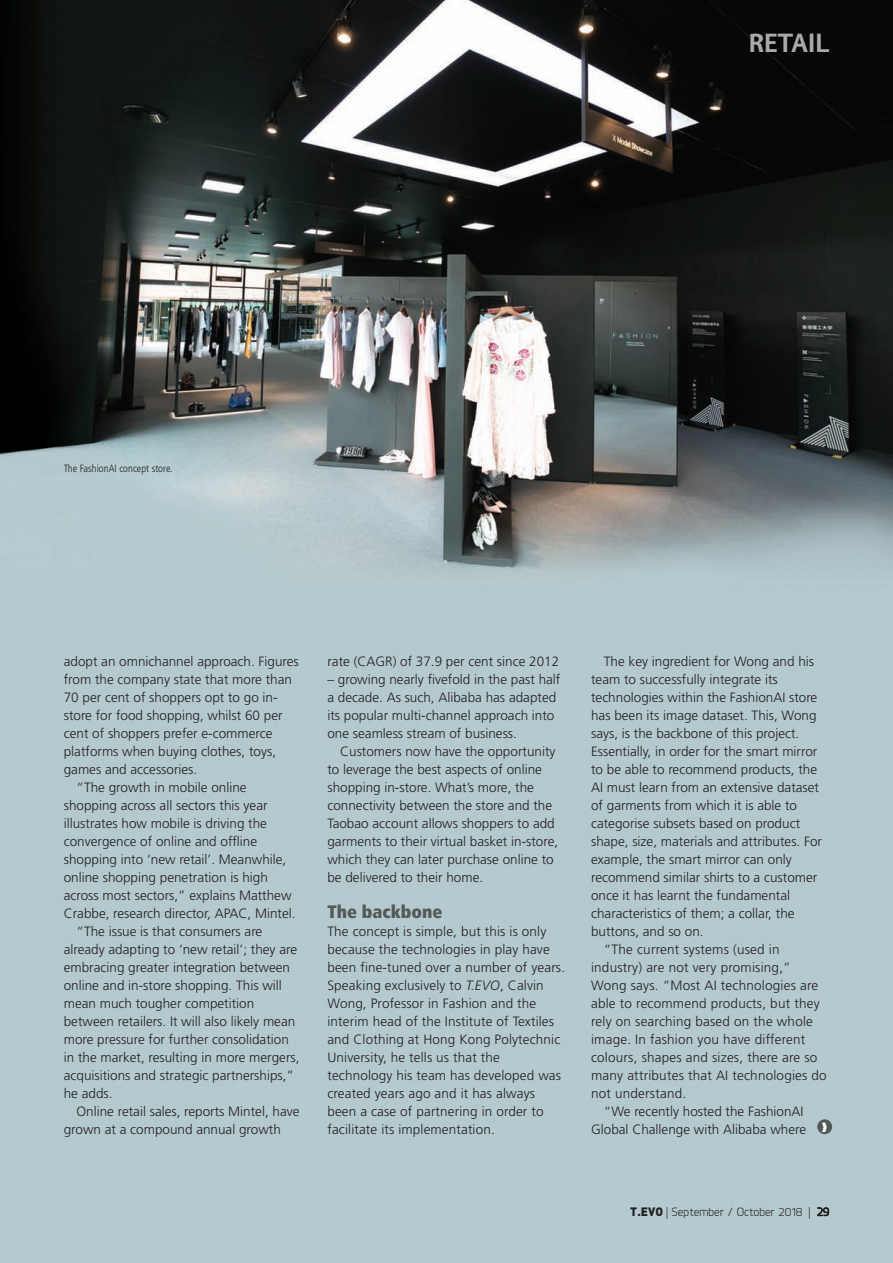
<style>
.page{position:relative;width:893px;height:1263px;background:#fff}
.page>*{position:absolute;margin:0;border:0;box-sizing:border-box;transform-origin:0 0}
.t1{font:700 27px "Vegur";color:#a8a9ad}
.t2{font:900 condensed 18px "Frutiger";color:#535b59}
.t3{font:300 13.5px/18px "Frutiger";color:#231f20}
.t4{font:12px "Planer";color:#231f20}
.t5{font:300 condensed 10.5px "Frutiger";color:#231f20}
.s1{font-style:italic}
.s2{font-family:"DIN";font-weight:900}
.s3{font-family:"Frutiger";font-weight:300;font-stretch:condensed}
</style>
<div class="page">
<div style="left:0;top:253px;width:11px;height:1010px;background:#b3c9ce"></div>
<img style="left:11px;top:0;width:882px;height:1263px">
<div style="left:817px;top:1119px;width:15px;height:15px;background:#535b59;border-radius:50%"></div>
<svg style="left:0;top:0;width:14px;height:610px"></svg>
<h1 class="t1" style="left:749px;top:28px;width:82px">RETAIL</h1>
<p class="t5" style="left:64px;top:464px;width:110px">The FashionAI concept store.</p>
<p class="t3" style="left:64px;top:653px;width:237px">adopt an omnichannel approach. Figures</p>
<p class="t3" style="left:64px;top:671px;width:230px">from the company state that more than</p>
<p class="t3" style="left:64px;top:689px;width:215px">70 per cent of shoppers opt to go in-</p>
<p class="t3" style="left:64px;top:707px;width:220px">store for food shopping, whilst 60 per</p>
<p class="t3" style="left:64px;top:725px;width:210px">cent of shoppers prefer e-commerce</p>
<p class="t3" style="left:64px;top:743px;width:214px">platforms when buying clothes, toys,</p>
<p class="t3" style="left:64px;top:761px;width:135px">games and accessories.</p>
<p class="t3" style="left:77px;top:779px;width:172px">“The growth in mobile online</p>
<p class="t3" style="left:64px;top:797px;width:205px">shopping across all sectors this year</p>
<p class="t3" style="left:64px;top:815px;width:205px">illustrates how mobile is driving the</p>
<p class="t3" style="left:64px;top:833px;width:195px">convergence of online and offline</p>
<p class="t3" style="left:64px;top:851px;width:224px">shopping into ‘new retail’. Meanwhile,</p>
<p class="t3" style="left:64px;top:869px;width:206px">online shopping penetration is high</p>
<p class="t3" style="left:64px;top:887px;width:229px">across most sectors,” explains Matthew</p>
<p class="t3" style="left:64px;top:905px;width:233px">Crabbe, research director, APAC, Mintel.</p>
<p class="t3" style="left:77px;top:923px;width:187px">“The issue is that consumers are</p>
<p class="t3" style="left:64px;top:941px;width:235px">already adapting to ‘new retail’; they are</p>
<p class="t3" style="left:64px;top:959px;width:228px">embracing greater integration between</p>
<p class="t3" style="left:64px;top:977px;width:220px">online and in-store shopping. This will</p>
<p class="t3" style="left:64px;top:995px;width:192px">mean much tougher competition</p>
<p class="t3" style="left:64px;top:1013px;width:233px">between retailers. It will also likely mean</p>
<p class="t3" style="left:64px;top:1031px;width:227px">more pressure for further consolidation</p>
<p class="t3" style="left:64px;top:1049px;width:237px">in the market, resulting in more mergers,</p>
<p class="t3" style="left:64px;top:1067px;width:232px">acquisitions and strategic partnerships,”</p>
<p class="t3" style="left:64px;top:1085px;width:50px">he adds.</p>
<p class="t3" style="left:77px;top:1103px;width:225px">Online retail sales, reports Mintel, have</p>
<p class="t3" style="left:64px;top:1121px;width:219px">grown at a compound annual growth</p>
<p class="t3" style="left:327px;top:653px;width:233px">rate (CAGR) of 37.9 per cent since 2012</p>
<p class="t3" style="left:327px;top:671px;width:235px">– growing nearly fivefold in the past half a decade. As such, Alibaba has adapted its popular multi-channel approach into one seamless stream of business.</p>
<p class="t3" style="left:327px;top:743px;width:232px;text-indent:13px">Customers now have the opportunity to leverage the best aspects of online shopping in-store. What’s more, the connectivity between the store and the Taobao account allows shoppers to add garments to their virtual basket in-store, which they can later purchase online to be delivered to their home.</p>
<h2 class="t2" style="left:327px;top:905px;width:116px">The backbone</h2>
<p class="t3" style="left:327px;top:923px;width:239px">The concept is simple, but this is only because the technologies in play have been fine-tuned over a number of years.<br>Speaking exclusively to <span class="s1">T.EVO</span>, Calvin Wong, Professor in Fashion and the interim head of the Institute of Textiles and Clothing at Hong Kong Polytechnic University, he tells us that the technology his team has developed was created years ago and it has always been a case of partnering in order to facilitate its implementation.</p>
<p class="t3" style="left:604px;top:653px;width:212px">The key ingredient for Wong and his</p>
<p class="t3" style="left:591px;top:671px;width:188px">team to successfully integrate its</p>
<p class="t3" style="left:591px;top:689px;width:228px">technologies within the FashionAI store</p>
<p class="t3" style="left:591px;top:707px;width:227px">has been its image dataset. This, Wong</p>
<p class="t3" style="left:591px;top:725px;width:210px">says, is the backbone of this project.</p>
<p class="t3" style="left:591px;top:743px;width:228px">Essentially, in order for the smart mirror</p>
<p class="t3" style="left:591px;top:761px;width:228px">to be able to recommend products, the</p>
<p class="t3" style="left:591px;top:779px;width:230px">AI must learn from an extensive dataset</p>
<p class="t3" style="left:591px;top:797px;width:208px">of garments from which it is able to</p>
<p class="t3" style="left:591px;top:815px;width:211px">categorise subsets based on product</p>
<p class="t3" style="left:591px;top:833px;width:233px">shape, size, materials and attributes. For</p>
<p class="t3" style="left:591px;top:851px;width:202px">example, the smart mirror can only</p>
<p class="t3" style="left:591px;top:869px;width:228px">recommend similar shirts to a customer</p>
<p class="t3" style="left:591px;top:887px;width:201px">once it has learnt the fundamental</p>
<p class="t3" style="left:591px;top:905px;width:205px">characteristics of them; a collar, the</p>
<p class="t3" style="left:591px;top:923px;width:114px">buttons, and so on.</p>
<p class="t3" style="left:604px;top:941px;width:177px">“The current systems (used in</p>
<p class="t3" style="left:591px;top:959px;width:201px">industry) are not very promising,”</p>
<p class="t3" style="left:591px;top:977px;width:229px">Wong says. “Most AI technologies are</p>
<p class="t3" style="left:591px;top:995px;width:230px">able to recommend products, but they</p>
<p class="t3" style="left:591px;top:1013px;width:223px">rely on searching based on the whole</p>
<p class="t3" style="left:591px;top:1031px;width:216px">image. In fashion you have different</p>
<p class="t3" style="left:591px;top:1049px;width:228px">colours, shapes and sizes, there are so</p>
<p class="t3" style="left:591px;top:1067px;width:237px">many attributes that AI technologies do</p>
<p class="t3" style="left:591px;top:1085px;width:97px">not understand.</p>
<p class="t3" style="left:604px;top:1103px;width:201px">“We recently hosted the FashionAI</p>
<p class="t3" style="left:591px;top:1121px;width:217px">Global Challenge with Alibaba where</p>
<p class="t4" style="left:630px;top:1207px;width:201px"><span class="s2">T.EVO</span> <span class="s3">|</span> September / October 2018 <span class="s3">|</span> 29</p>
</div>
